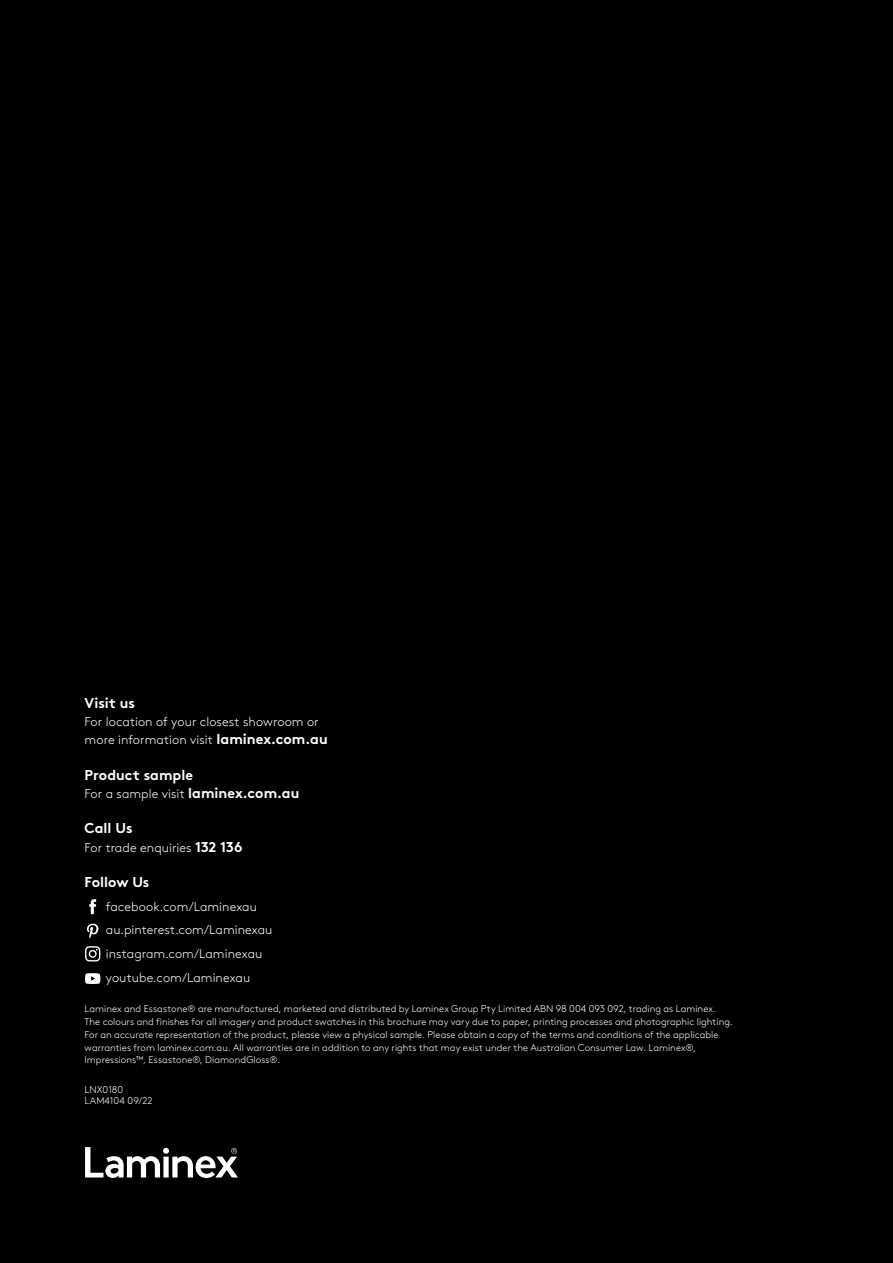
<style>
.page{position:relative;width:893px;height:1263px;background:#000}
.page>*{position:absolute;margin:0;border:0;box-sizing:border-box;transform-origin:0 0}
.t1{font:700 14.25px "Brown Std";color:#fff}
.t2{font:300 12.75px/23.5px "Brown Std";letter-spacing:.005em;color:#fff}
.t3{font:300 9.75px/12.8px "Brown Std";letter-spacing:.005em;color:#fff}
.s1{font-weight:700;font-size:14.25px}
</style>
<div class="page">
<svg style="left:85px;top:1147px;width:153px;height:31px"></svg>
<svg style="left:85px;top:946px;width:15px;height:15px"></svg>
<svg style="left:89px;top:899px;width:7px;height:15px"></svg>
<svg style="left:87px;top:924px;width:11px;height:14px"></svg>
<svg style="left:85px;top:973px;width:15px;height:11px"></svg>
<h1 class="t1" style="left:85px;top:694px;width:52px">Visit us</h1>
<h2 class="t2" style="left:85px;top:713px;width:245px;line-height:18.3px">For location of your closest showroom or more information visit <span class="s1">laminex.com.au</span></h2>
<h1 class="t1" style="left:85px;top:766px;width:110px">Product sample</h1>
<h2 class="t2" style="left:85px;top:782px;width:216px">For a sample visit <span class="s1">laminex.com.au</span></h2>
<h1 class="t1" style="left:85px;top:819px;width:49px">Call Us</h1>
<h2 class="t2" style="left:85px;top:835px;width:159px">For trade enquiries <span class="s1">132 136</span></h2>
<h1 class="t1" style="left:85px;top:873px;width:66px">Follow Us</h1>
<h2 class="t2" style="left:106px;top:895px;width:168px">facebook.com/Laminexau au.pinterest.com/Laminexau instagram.com/Laminexau youtube.com/Laminexau</h2>
<p class="t3" style="left:85px;top:1003px;width:650px">Laminex and Essastone® are manufactured, marketed and distributed by Laminex Group Pty Limited ABN 98 004 093 092, trading as Laminex.<br>The colours and finishes for all imagery and product swatches in this brochure may vary due to paper, printing processes and photographic lighting.<br>For an accurate representation of the product, please view a physical sample. Please obtain a copy of the terms and conditions of the applicable warranties from laminex.com.au. All warranties are in addition to any rights that may exist under the Australian Consumer Law. Laminex®, Impressions™, Essastone®, DiamondGloss®.</p>
<p class="t3" style="left:85px;top:1083px;width:69px;line-height:11.7px">LNX0180<br>LAM4104 09/22</p>
</div>
